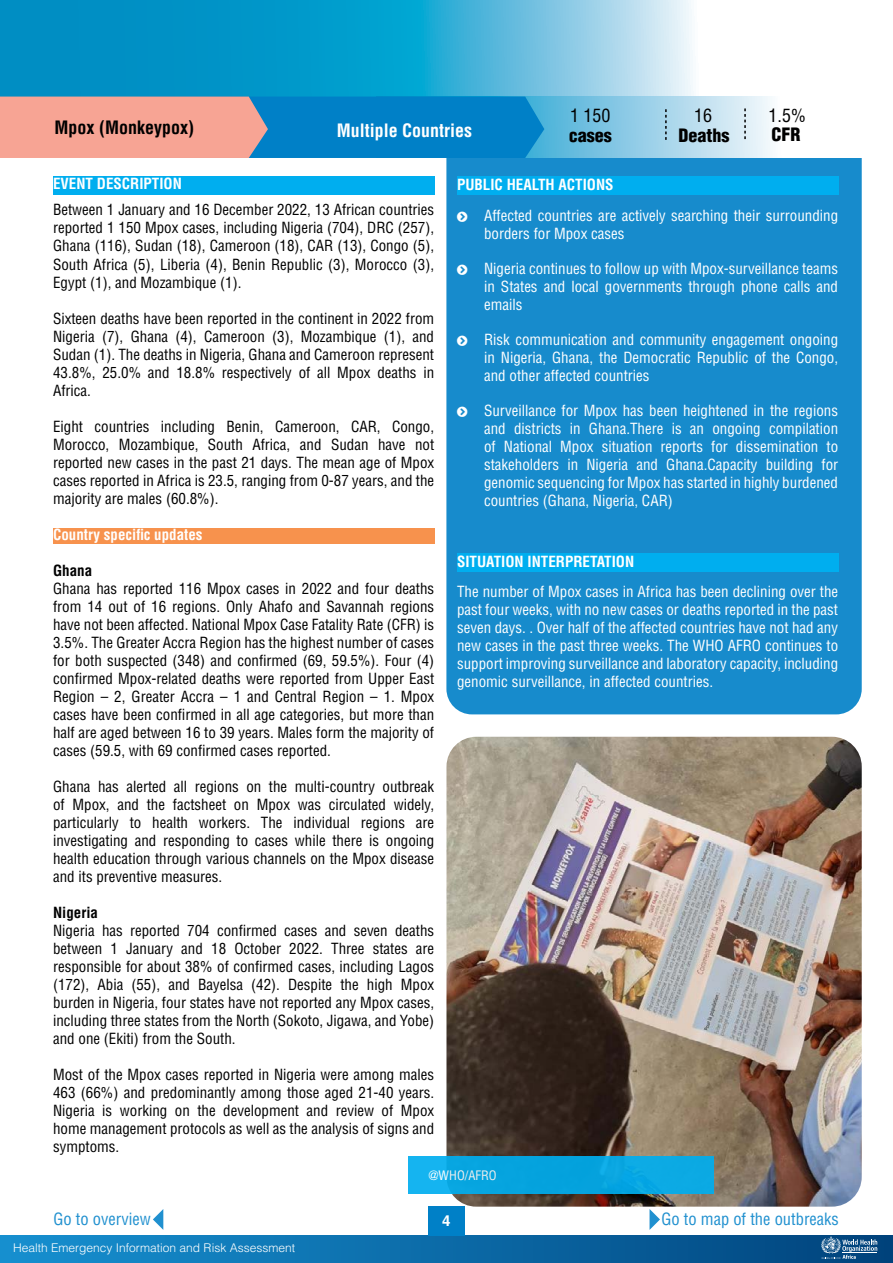
<style>
.page{position:relative;width:893px;height:1263px;background:#fff}
.page>*{position:absolute;margin:0;border:0;box-sizing:border-box;transform-origin:0 0}
.t1{font:700 condensed 18px "Helvetica LT Std";color:#fff}
.t2{font:700 condensed 18px "Helvetica LT Std";color:#000}
.t3{font:900 condensed 18px "Helvetica LT Std";color:#000}
.t4{font:condensed 18px "Helvetica LT Std";color:#000}
.t5{font:condensed 16.5px "Helvetica LT Std";color:#2090cf}
.t6{font:condensed 15px/18px "Helvetica LT Std";color:#000;text-align:justify}
.t7{font:condensed 15px/18px "Helvetica LT Std";color:#fff;text-align:justify}
.t8{font:700 condensed 15px "Helvetica LT Std";color:#fff}
.t9{font:700 condensed 15px "Helvetica LT Std";color:#000}
.t10{font:700 15px "Helvetica LT Std";color:#fff}
.t11{font:condensed 12.75px "Helvetica LT Std";color:#fff}
.t12{font:300 12px "Helvetica LT Std";color:#fff}
</style>
<div class="page">
<div style="left:0;top:1236px;width:893px;height:27px;background:linear-gradient(to right,#1791d1,#00437c)"></div>
<svg style="left:821px;top:1236px;width:56px;height:23px"></svg>
<div style="left:428px;top:1206px;width:37px;height:30px;background:#0080c7"></div>
<svg style="left:0;top:0;width:772px;height:97px;background:#48b2d7"></svg>
<img style="left:446px;top:737px;width:416px;height:469px">
<div style="left:446px;top:97px;width:416px;height:617px;background:#178bcc;border-radius:26px"></div>
<div style="left:53px;top:176px;width:382px;height:18px;background:#00aeef"></div>
<div style="left:53px;top:529px;width:382px;height:15px;background:#f7924d"></div>
<svg style="left:544px;top:97px;width:318px;height:61px;background:#bbe0ef"></svg>
<svg style="left:0;top:97px;width:544px;height:61px;background:#7791ae"></svg>
<svg style="left:153px;top:1209px;width:10px;height:21px"></svg>
<svg style="left:649px;top:1209px;width:11px;height:21px"></svg>
<div style="left:457px;top:177px;width:382px;height:18px;background:#00aeef"></div>
<div style="left:457px;top:553px;width:382px;height:18px;background:#00aeef"></div>
<svg style="left:744px;top:108px;width:2px;height:31px"></svg>
<svg style="left:665px;top:109px;width:2px;height:31px"></svg>
<div style="left:408px;top:1157px;width:306px;height:37px;background:linear-gradient(to right,#0ba9e5,#07a5df)"></div>
<p class="t2" style="left:55px;top:116px;width:141px">Mpox (Monkeypox)</p>
<p class="t1" style="left:337px;top:119px;width:137px">Multiple Countries</p>
<p class="t4" style="left:570px;top:104px;width:42px">1 150</p>
<p class="t4" style="left:694px;top:104px;width:19px">16</p>
<p class="t3" style="left:569px;top:124px;width:44px">cases</p>
<p class="t3" style="left:678px;top:124px;width:52px">Deaths</p>
<p class="t4" style="left:768px;top:104px;width:39px">1.5%</p>
<p class="t3" style="left:772px;top:123px;width:31px">CFR</p>
<p class="t8" style="left:53px;top:174px;width:130px">EVENT DESCRIPTION</p>
<p class="t6" style="left:53px;top:201px;width:383px">Between 1 January and 16 December 2022, 13 African countries reported 1 150 Mpox cases, including Nigeria (704), DRC (257), Ghana (116), Sudan (18), Cameroon (18), CAR (13), Congo (5), South Africa (5), Liberia (4), Benin Republic (3), Morocco (3), Egypt (1), and Mozambique (1).</p>
<p class="t6" style="left:53px;top:309px;width:383px">Sixteen deaths have been reported in the continent in 2022 from Nigeria (7), Ghana (4), Cameroon (3), Mozambique (1), and Sudan (1). The deaths in Nigeria, Ghana and Cameroon represent 43.8%, 25.0% and 18.8% respectively of all Mpox deaths in Africa.</p>
<p class="t6" style="left:53px;top:417px;width:383px">Eight countries including Benin, Cameroon, CAR, Congo, Morocco, Mozambique, South Africa, and Sudan have not reported new cases in the past 21 days. The mean age of Mpox cases reported in Africa is 23.5, ranging from 0-87 years, and the majority are males (60.8%).</p>
<p class="t8" style="left:53px;top:525px;width:151px">Country specific updates</p>
<p class="t9" style="left:53px;top:561px;width:41px">Ghana</p>
<p class="t6" style="left:53px;top:579px;width:383px">Ghana has reported 116 Mpox cases in 2022 and four deaths from 14 out of 16 regions. Only Ahafo and Savannah regions have not been affected. National Mpox Case Fatality Rate (CFR) is 3.5%. The Greater Accra Region has the highest number of cases for both suspected (348) and confirmed (69, 59.5%). Four (4) confirmed Mpox-related deaths were reported from Upper East Region – 2, Greater Accra – 1 and Central Region – 1. Mpox cases have been confirmed in all age categories, but more than half are aged between 16 to 39 years. Males form the majority of cases (59.5, with 69 confirmed cases reported.</p>
<p class="t6" style="left:53px;top:777px;width:383px">Ghana has alerted all regions on the multi-country outbreak of Mpox, and the factsheet on Mpox was circulated widely, particularly to health workers. The individual regions are investigating and responding to cases while there is ongoing health education through various channels on the Mpox disease and its preventive measures.</p>
<p class="t9" style="left:53px;top:903px;width:47px">Nigeria</p>
<p class="t6" style="left:53px;top:921px;width:383px">Nigeria has reported 704 confirmed cases and seven deaths between 1 January and 18 October 2022. Three states are responsible for about 38% of confirmed cases, including Lagos (172), Abia (55), and Bayelsa (42). Despite the high Mpox burden in Nigeria, four states have not reported any Mpox cases, including three states from the North (Sokoto, Jigawa, and Yobe) and one (Ekiti) from the South.</p>
<p class="t6" style="left:53px;top:1065px;width:383px">Most of the Mpox cases reported in Nigeria were among males 463 (66%) and predominantly among those aged 21-40 years.<br>Nigeria is working on the development and review of Mpox home management protocols as well as the analysis of signs and symptoms.</p>
<p class="t8" style="left:457px;top:175px;width:158px">PUBLIC HEALTH ACTIONS</p>
<p class="t7" style="left:484px;top:206px;width:356px">Affected countries are actively searching their surrounding borders for Mpox cases</p>
<p class="t7" style="left:484px;top:259px;width:355px">Nigeria continues to follow up with Mpox-surveillance teams in States and local governments through phone calls and emails</p>
<p class="t7" style="left:484px;top:330px;width:356px">Risk communication and community engagement ongoing in Nigeria, Ghana, the Democratic Republic of the Congo, and other affected countries</p>
<p class="t7" style="left:484px;top:401px;width:356px">Surveillance for Mpox has been heightened in the regions and districts in Ghana.There is an ongoing compilation of National Mpox situation reports for dissemination to stakeholders in Nigeria and Ghana.Capacity building for genomic sequencing for Mpox has started in highly burdened countries (Ghana, Nigeria, CAR)</p>
<p class="t8" style="left:457px;top:552px;width:179px">SITUATION INTERPRETATION</p>
<p class="t7" style="left:457px;top:583px;width:383px">The number of Mpox cases in Africa has been declining over the past four weeks, with no new cases or deaths reported in the past seven days. . Over half of the affected countries have not had any new cases in the past three weeks. The WHO AFRO continues to support improving surveillance and laboratory capacity, including genomic surveillance, in affected countries.</p>
<p class="t11" style="left:428px;top:1167px;width:70px">@WHO/AFRO</p>
<p class="t5" style="left:53px;top:1209px;width:99px">Go to overview</p>
<p class="t5" style="left:661px;top:1209px;width:179px">Go to map of the outbreaks</p>
<p class="t10" style="left:442px;top:1212px;width:10px">4</p>
<p class="t12" style="left:13px;top:1240px;width:284px">Health Emergency Information and Risk Assessment</p>
</div>
